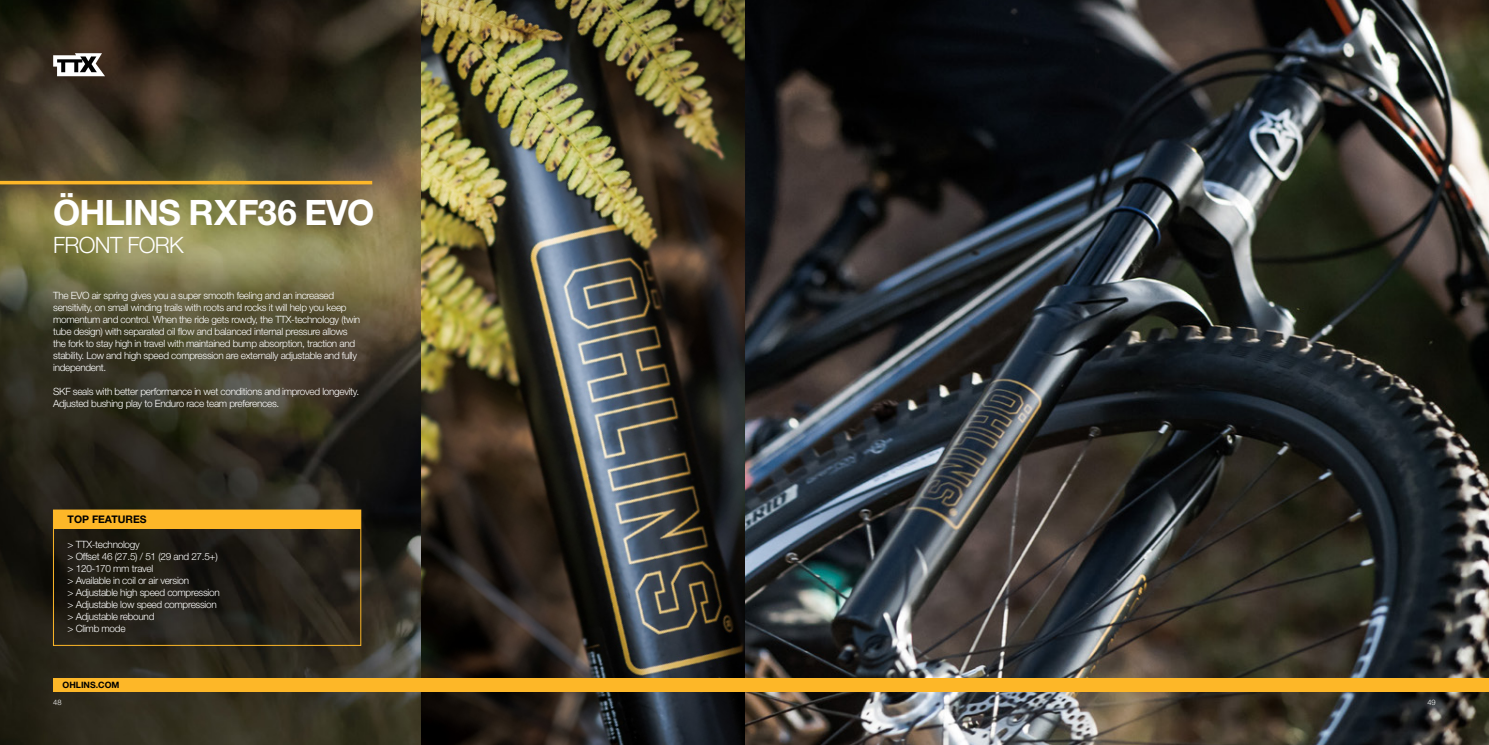
<style>
.page{position:relative;width:1489px;height:745px;background:#fff}
.page>*{position:absolute;margin:0;border:0;box-sizing:border-box;transform-origin:0 0}
.t1{font:700 35px "Helvetica Neue LT Std";letter-spacing:-.03em;color:#fff}
.t2{font:300 22.5px "Helvetica Neue LT Std";letter-spacing:-.03em;color:#fff}
.t3{font:700 10.5px "Helvetica Neue LT Std";color:#000}
.t4{font:300 10px/12px "Helvetica Neue LT Std";letter-spacing:-.03em;color:#fff}
.t5{font:700 8.75px "Helvetica Neue LT Std";color:#000}
.t6{font:300 7.5px "Helvetica Neue LT Std";color:#fff}
</style>
<div class="page">
<img style="left:0;top:0;width:1488px;height:744px">
<img style="left:422px;top:0;width:322px;height:744px">
<div style="left:53px;top:509px;width:308px;height:19px;background:#fdb728"></div>
<div style="left:53px;top:509px;width:308px;height:136px;border:1px solid #fdb728"></div>
<hr style="left:0;top:181px;width:372px;height:3px;background:#fdb728">
<svg style="left:53px;top:53px;width:52px;height:23px"></svg>
<div style="left:53px;top:677px;width:1435px;height:14px;background:#fdb728"></div>
<h1 class="t1" style="left:53px;top:190px;width:323px">ÖHLINS RXF36 EVO</h1>
<h2 class="t2" style="left:53px;top:231px;width:132px">FRONT FORK</h2>
<p class="t4" style="left:53px;top:289px;width:308px">The EVO air spring gives you a super smooth feeling and an increased sensitivity, on small winding trails with roots and rocks it will help you keep momentum and control. When the ride gets rowdy, the TTX-technology (twin tube design) with separated oil flow and balanced internal pressure allows the fork to stay high in travel with maintained bump absorption, traction and stability. Low and high speed compression are externally adjustable and fully independent.</p>
<p class="t4" style="left:53px;top:385px;width:307px">SKF seals with better performance in wet conditions and improved longevity.<br>Adjusted bushing play to Enduro race team preferences.</p>
<p class="t3" style="left:68px;top:512px;width:80px">TOP FEATURES</p>
<p class="t4" style="left:68px;top:537px;width:154px">&gt; TTX-technology<br>&gt; Offset 46 (27.5) / 51 (29 and 27.5+) &gt; 120-170 mm travel<br>&gt; Available in coil or air version<br>&gt; Adjustable high speed compression &gt; Adjustable low speed compression &gt; Adjustable rebound<br>&gt; Climb mode</p>
<p class="t5" style="left:63px;top:679px;width:58px">OHLINS.COM</p>
<p class="t6" style="left:53px;top:697px;width:10px">48</p>
<p class="t6" style="left:1427px;top:697px;width:10px">49</p>
</div>
